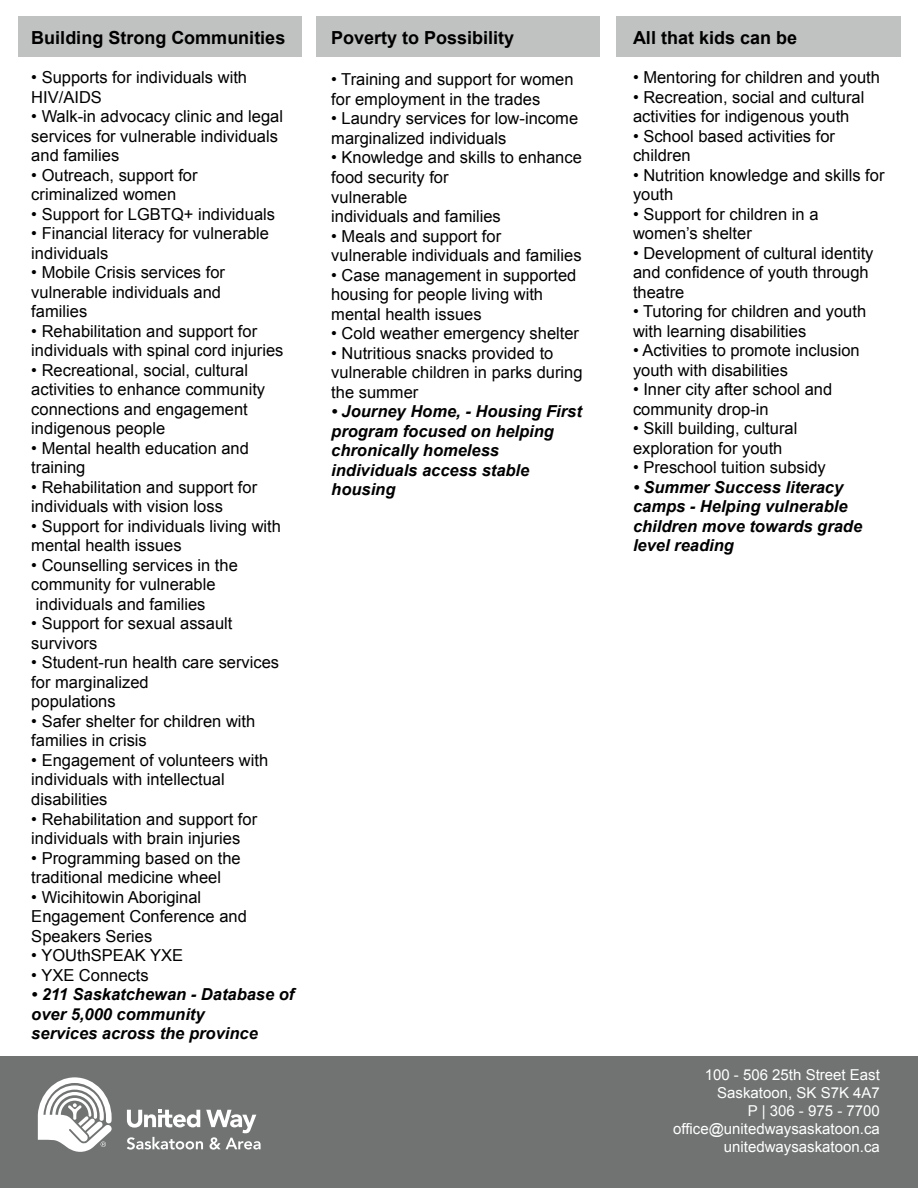
<style>
.page{position:relative;width:918px;height:1188px;background:#fff}
.page>*{position:absolute;margin:0;border:0;box-sizing:border-box;transform-origin:0 0}
.t1{font:700 18px "Arial";color:#000}
.t2{font:16.5px/19.5px "Arial";color:#000}
.t3{font:italic 700 16.5px/19.5px "Arial";color:#000}
.t4{font:15px/18px "Arial";color:#fff;text-align:right}
</style>
<div class="page">
<div style="left:18px;top:16px;width:284px;height:41px;background:#c0c1c1"></div>
<div style="left:317px;top:16px;width:283px;height:41px;background:#c0c1c1"></div>
<div style="left:616px;top:16px;width:284px;height:41px;background:#c0c1c1"></div>
<div style="left:0;top:1056px;width:918px;height:132px;background:#707372"></div>
<svg style="left:37px;top:1077px;width:75px;height:75px"></svg>
<svg style="left:126px;top:1110px;width:135px;height:40px"></svg>
<p class="t1" style="left:31px;top:26px;width:256px">Building Strong Communities</p>
<p class="t2" style="left:31px;top:68px;width:217px">• Supports for individuals with<br>HIV/AIDS</p>
<p class="t2" style="left:31px;top:107px;width:253px">• Walk-in advocacy clinic and legal services for vulnerable individuals and families</p>
<p class="t2" style="left:31px;top:166px;width:168px">• Outreach, support for criminalized women</p>
<p class="t2" style="left:31px;top:205px;width:245px">• Support for LGBTQ+ individuals</p>
<p class="t2" style="left:31px;top:224px;width:239px">• Financial literacy for vulnerable individuals</p>
<p class="t2" style="left:31px;top:263px;width:195px">• Mobile Crisis services for vulnerable individuals and families</p>
<p class="t2" style="left:31px;top:322px;width:254px">• Rehabilitation and support for individuals with spinal cord injuries</p>
<p class="t2" style="left:31px;top:361px;width:235px">• Recreational, social, cultural activities to enhance community connections and engagement indigenous people</p>
<p class="t2" style="left:31px;top:439px;width:219px">• Mental health education and training</p>
<p class="t2" style="left:31px;top:478px;width:227px">• Rehabilitation and support for individuals with vision loss</p>
<p class="t2" style="left:31px;top:517px;width:251px">• Support for individuals living with mental health issues</p>
<p class="t2" style="left:31px;top:556px;width:208px">• Counselling services in the community for vulnerable individuals and families</p>
<p class="t2" style="left:31px;top:614px;width:203px">• Support for sexual assault survivors</p>
<p class="t2" style="left:31px;top:653px;width:249px">• Student-run health care services for marginalized<br>populations</p>
<p class="t2" style="left:31px;top:712px;width:226px">• Safer shelter for children with families in crisis</p>
<p class="t2" style="left:31px;top:751px;width:238px">• Engagement of volunteers with individuals with intellectual disabilities</p>
<p class="t2" style="left:31px;top:809px;width:227px">• Rehabilitation and support for individuals with brain injuries</p>
<p class="t2" style="left:31px;top:848px;width:211px">• Programming based on the traditional medicine wheel</p>
<p class="t2" style="left:31px;top:887px;width:217px">• Wicihitowin Aboriginal<br>Engagement Conference and<br>Speakers Series</p>
<p class="t2" style="left:31px;top:946px;width:153px">• YOUthSPEAK YXE</p>
<p class="t2" style="left:31px;top:965px;width:119px">• YXE Connects</p>
<p class="t3" style="left:31px;top:985px;width:265px">• 211 Saskatchewan - Database of over 5,000 community<br>services across the province</p>
<p class="t1" style="left:331px;top:26px;width:185px">Poverty to Possibility</p>
<p class="t2" style="left:331px;top:70px;width:244px">• Training and support for women for employment in the trades</p>
<p class="t2" style="left:331px;top:109px;width:248px">• Laundry services for low-income marginalized individuals</p>
<p class="t2" style="left:331px;top:148px;width:252px">• Knowledge and skills to enhance food security for<br>vulnerable<br>individuals and families</p>
<p class="t2" style="left:331px;top:226px;width:252px">• Meals and support for<br>vulnerable individuals and families</p>
<p class="t2" style="left:331px;top:265px;width:247px">• Case management in supported housing for people living with mental health issues</p>
<p class="t2" style="left:331px;top:324px;width:249px">• Cold weather emergency shelter</p>
<p class="t2" style="left:331px;top:343px;width:253px">• Nutritious snacks provided to vulnerable children in parks during the summer</p>
<p class="t3" style="left:331px;top:402px;width:252px">• Journey Home, - Housing First program focused on helping chronically homeless individuals access stable housing</p>
<p class="t1" style="left:633px;top:26px;width:166px">All that kids can be</p>
<p class="t2" style="left:633px;top:68px;width:248px">• Mentoring for children and youth</p>
<p class="t2" style="left:633px;top:88px;width:233px">• Recreation, social and cultural activities for indigenous youth</p>
<p class="t2" style="left:633px;top:127px;width:204px">• School based activities for children</p>
<p class="t2" style="left:633px;top:166px;width:253px">• Nutrition knowledge and skills for youth</p>
<p class="t2" style="left:633px;top:205px;width:187px">• Support for children in a women’s shelter</p>
<p class="t2" style="left:633px;top:244px;width:242px">• Development of cultural identity and confidence of youth through theatre</p>
<p class="t2" style="left:633px;top:302px;width:235px">• Tutoring for children and youth with learning disabilities</p>
<p class="t2" style="left:633px;top:341px;width:228px">• Activities to promote inclusion youth with disabilities</p>
<p class="t2" style="left:633px;top:380px;width:201px">• Inner city after school and community drop-in</p>
<p class="t2" style="left:633px;top:419px;width:166px">• Skill building, cultural exploration for youth</p>
<p class="t2" style="left:633px;top:458px;width:194px">• Preschool tuition subsidy</p>
<p class="t3" style="left:633px;top:478px;width:231px">• Summer Success literacy camps - Helping vulnerable children move towards grade level reading</p>
<p class="t4" style="left:673px;top:1066px;width:208px">100 - 506 25th Street East<br>Saskatoon, SK S7K 4A7<br>P | 306 - 975 - 7700 office@unitedwaysaskatoon.ca unitedwaysaskatoon.ca</p>
<p class="t4" style="left:691px;top:1078px;width:208px">100 - 506 25th Street East<br>Saskatoon, SK S7K 4A7<br>P | 306 - 975 - 7700 office@unitedwaysaskatoon.ca</p>
</div>
